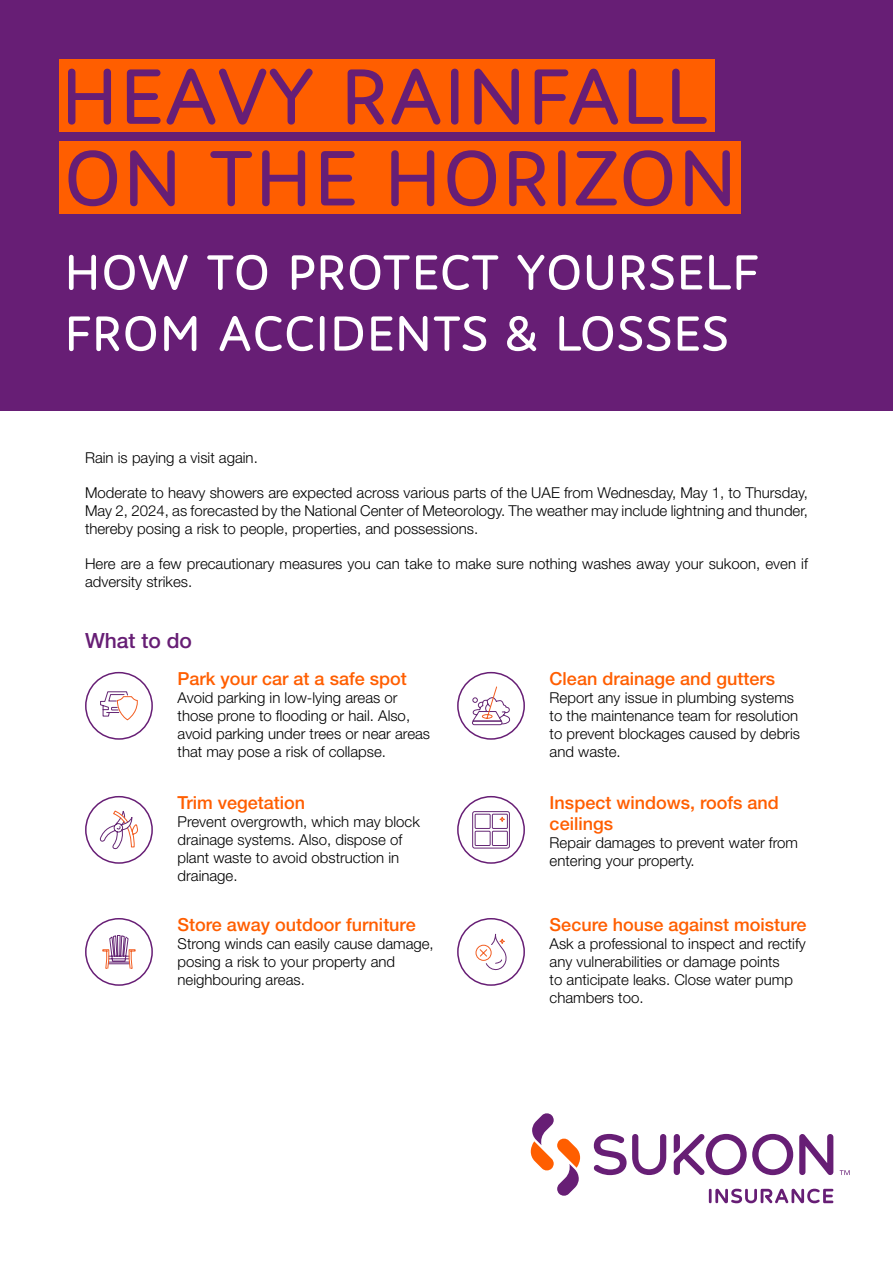
<style>
.page{position:relative;width:893px;height:1263px;background:#fff}
.page>*{position:absolute;margin:0;border:0;box-sizing:border-box;transform-origin:0 0}
.t1{font:81px "BCN Arabic Rounded";color:#671e75}
.t2{font:57px/68.4px "BCN Arabic Rounded";color:#fff}
.t3{font:51px/61.1px "BCN Arabic Rounded";color:#fff}
.t4{font:500 21px "Helvetica Neue LT Std";color:#671e75}
.t5{font:500 18px/21.6px "Helvetica Neue LT Std";color:#ff5e00}
.t6{font:300 15px/18px "Helvetica Neue LT Std";color:#000}
</style>
<div class="page">
<svg style="left:709px;top:1189px;width:124px;height:14px"></svg>
<svg style="left:799px;top:1134px;width:34px;height:41px"></svg>
<svg style="left:593px;top:1134px;width:73px;height:41px"></svg>
<svg style="left:674px;top:1133px;width:119px;height:42px"></svg>
<svg style="left:531px;top:1113px;width:49px;height:83px"></svg>
<svg style="left:840px;top:1170px;width:10px;height:5px"></svg>
<div style="left:0;top:0;width:893px;height:410px;background:#671e75"></div>
<div style="left:60px;top:60px;width:655px;height:72px;background:#ff5e00"></div>
<div style="left:60px;top:141px;width:681px;height:73px;background:#ff5e00"></div>
<div style="left:85px;top:672px;width:68px;height:68px;border:2px solid #671e75;border-radius:50%"></div>
<div style="left:85px;top:796px;width:68px;height:68px;border:2px solid #671e75;border-radius:50%"></div>
<div style="left:85px;top:918px;width:68px;height:68px;border:2px solid #671e75;border-radius:50%"></div>
<div style="left:457px;top:672px;width:68px;height:68px;border:2px solid #671e75;border-radius:50%"></div>
<div style="left:457px;top:796px;width:68px;height:68px;border:2px solid #671e75;border-radius:50%"></div>
<div style="left:457px;top:918px;width:68px;height:68px;border:2px solid #671e75;border-radius:50%"></div>
<svg style="left:100px;top:691px;width:38px;height:30px"></svg>
<svg style="left:472px;top:686px;width:39px;height:39px"></svg>
<svg style="left:99px;top:811px;width:39px;height:39px"></svg>
<svg style="left:472px;top:811px;width:38px;height:38px"></svg>
<svg style="left:102px;top:935px;width:34px;height:34px"></svg>
<svg style="left:475px;top:918px;width:32px;height:53px"></svg>
<p class="t1" style="left:60px;top:48px;width:716px">INSURANCE PLANS</p>
<p class="t1" style="left:60px;top:129px;width:739px">FOR YOUR SUK ON</p>
<p class="t1" style="left:60px;top:48px;width:649px">HEAVY RAINFALL</p>
<p class="t1" style="left:63px;top:130px;width:676px">ON THE HORIZON</p>
<p class="t2" style="left:63px;top:239px;width:385px">KEY FEATURES<br>DOCUMENT</p>
<p class="t3" style="left:64px;top:241px;width:696px">HOW TO PROTECT YOURSELF<br>FROM ACCIDENTS &amp; LOSSES</p>
<p class="t6" style="left:85px;top:449px;width:174px">Rain is paying a visit again.</p>
<p class="t6" style="left:85px;top:484px;width:724px;text-align:justify">Moderate to heavy showers are expected across various parts of the UAE from Wednesday, May 1, to Thursday, May 2, 2024, as forecasted by the National Center of Meteorology. The weather may include lightning and thunder, thereby posing a risk to people, properties, and possessions.</p>
<p class="t6" style="left:85px;top:555px;width:724px">Here are a few precautionary measures you can take to make sure nothing washes away your sukoon, even if adversity strikes.</p>
<p class="t4" style="left:85px;top:628px;width:108px">What to do</p>
<p class="t5" style="left:178px;top:667px;width:231px">Park your car at a safe spot</p>
<p class="t6" style="left:178px;top:688px;width:254px">Avoid parking in low-lying areas or those prone to flooding or hail. Also, avoid parking under trees or near areas that may pose a risk of collapse.</p>
<p class="t5" style="left:178px;top:791px;width:129px">Trim vegetation</p>
<p class="t6" style="left:178px;top:812px;width:244px">Prevent overgrowth, which may block drainage systems. Also, dispose of plant waste to avoid obstruction in drainage.</p>
<p class="t5" style="left:178px;top:913px;width:240px">Store away outdoor furniture</p>
<p class="t6" style="left:178px;top:934px;width:258px">Strong winds can easily cause damage, posing a risk to your property and neighbouring areas.</p>
<p class="t5" style="left:550px;top:667px;width:227px">Clean drainage and gutters</p>
<p class="t6" style="left:550px;top:688px;width:252px">Report any issue in plumbing systems to the maintenance team for resolution to prevent blockages caused by debris and waste.</p>
<p class="t5" style="left:550px;top:791px;width:231px">Inspect windows, roofs and ceilings</p>
<p class="t6" style="left:550px;top:834px;width:250px">Repair damages to prevent water from entering your property.</p>
<p class="t5" style="left:550px;top:913px;width:258px">Secure house against moisture</p>
<p class="t6" style="left:550px;top:934px;width:258px">Ask a professional to inspect and rectify any vulnerabilities or damage points<br>to anticipate leaks. Close water pump chambers too.</p>
</div>
